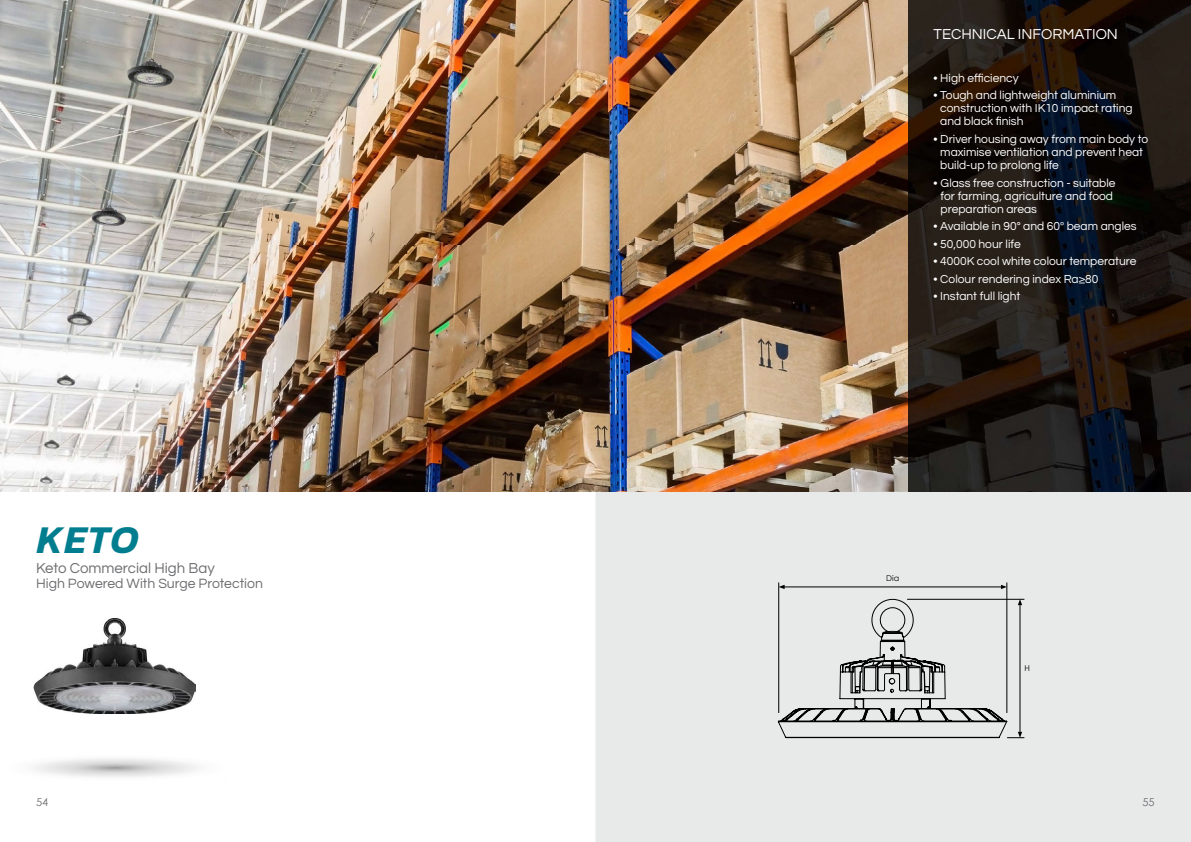
<style>
.page{position:relative;width:1191px;height:842px;background:#fff}
.page>*{position:absolute;margin:0;border:0;box-sizing:border-box;transform-origin:0 0}
.t1{font:italic 600 40px "Kanit";color:#007d8f}
.t2{font:15px "Questrial";color:#6d6e71}
.t3{font:15px "Questrial";color:#fff}
.t4{font:14px "Questrial";color:#6d6e71}
.t5{font:12px/13px "Questrial";color:#fff}
.t6{font:11px "Century Gothic";color:#6d6e71}
.t7{font:8px "Century Gothic";color:#000}
</style>
<div class="page">
<div style="left:595px;top:492px;width:596px;height:350px;background:#e8e9e9"></div>
<img style="left:33px;top:618px;width:162px;height:96px">
<img style="left:0;top:0;width:908px;height:492px">
<img style="left:910px;top:492px;width:281px;height:1px">
<img style="left:908px;top:0;width:283px;height:492px">
<hr style="left:783px;top:587px;width:219px;height:1px;background:#000">
<svg style="left:779px;top:585px;width:5px;height:4px"></svg>
<svg style="left:1001px;top:585px;width:5px;height:4px"></svg>
<hr style="left:778px;top:582px;width:1px;height:131px;background:#000">
<hr style="left:1006px;top:582px;width:1px;height:131px;background:#000">
<svg style="left:777px;top:599px;width:247px;height:155px;background:#d1d1d1"></svg>
<p class="t3" style="left:933px;top:27px;width:186px">TECHNICAL INFORMATION</p>
<h1 class="t1" style="left:37px;top:508px;width:103px">KETO</h1>
<p class="t2" style="left:36px;top:560px;width:180px">Keto Commercial High Bay</p>
<p class="t4" style="left:36px;top:577px;width:228px">High Powered With Surge Protection</p>
<p class="t5" style="left:933px;top:72px;width:86px">• High efficiency</p>
<p class="t5" style="left:940px;top:89px;width:194px;text-indent:-7px">• Tough and lightweight aluminium construction with IK10 impact rating and black finish</p>
<p class="t5" style="left:940px;top:133px;width:209px;text-indent:-7px">• Driver housing away from main body to maximise ventilation and prevent heat build-up to prolong life</p>
<p class="t5" style="left:940px;top:176px;width:176px;text-indent:-7px">• Glass free construction - suitable for farming, agriculture and food preparation areas</p>
<p class="t5" style="left:933px;top:220px;width:204px">• Available in 90° and 60º beam angles</p>
<p class="t5" style="left:933px;top:238px;width:89px">• 50,000 hour life</p>
<p class="t5" style="left:933px;top:255px;width:204px">• 4000K cool white colour temperature</p>
<p class="t5" style="left:933px;top:273px;width:166px">• Colour rendering index Ra≥80</p>
<p class="t5" style="left:933px;top:290px;width:88px">• Instant full light</p>
<p class="t7" style="left:886px;top:573px;width:15px">Dia</p>
<p class="t7" style="left:1024px;top:663px;width:7px">H</p>
<p class="t6" style="left:36px;top:794px;width:14px">54</p>
<p class="t6" style="left:1142px;top:794px;width:14px">55</p>
</div>
